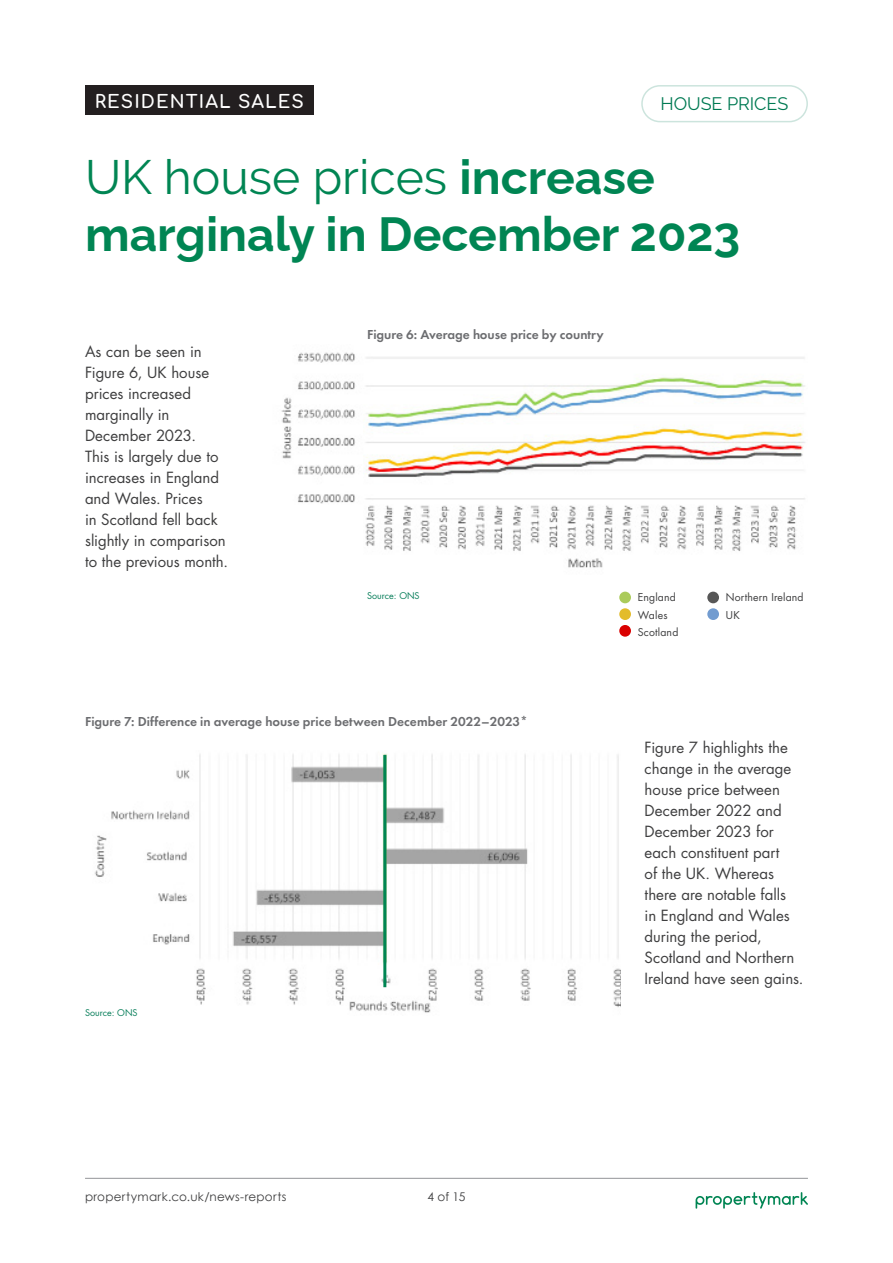
<style>
.page{position:relative;width:893px;height:1263px;background:#fff}
.page>*{position:absolute;margin:0;border:0;box-sizing:border-box;transform-origin:0 0}
.t1{font:700 48px/57.6px "Raleway";color:#008553}
.t2{font:700 18px "Comfortaa";letter-spacing:.06em;color:#fff}
.t3{font:18px "Raleway";letter-spacing:-.005em;color:#007a53}
.t4{font:15px/21px "Futura Std";color:#3e3e3f}
.t5{font:600 13.5px "Futura PT";color:#6c6d70}
.t6{font:12px "Century Gothic";letter-spacing:.02em;color:#3e3e3f}
.t7{font:10.5px "Futura Std";letter-spacing:.015em;color:#3e3e3f}
.t8{font:9px "Futura Std";color:#087e5a}
.s1{font-weight:400}
</style>
<div class="page">
<hr style="left:85px;top:1178px;width:723px;height:1px;background:#939598">
<svg style="left:696px;top:1192px;width:112px;height:16px"></svg>
<div style="left:85px;top:85px;width:229px;height:30px;background:#231f20"></div>
<div style="left:641px;top:85px;width:167px;height:37px;border:2px solid #cce4dd;border-radius:18px"></div>
<img style="left:281px;top:352px;width:524px;height:216px">
<img style="left:94px;top:753px;width:527px;height:260px">
<div style="left:707px;top:592px;width:12px;height:11px;background:#575757;border-radius:50%"></div>
<div style="left:619px;top:625px;width:12px;height:12px;background:#da0000;border-radius:50%"></div>
<div style="left:707px;top:608px;width:12px;height:12px;background:#729cd0;border-radius:50%"></div>
<div style="left:619px;top:608px;width:12px;height:12px;background:#e3bc2b;border-radius:50%"></div>
<div style="left:619px;top:592px;width:12px;height:11px;background:#abcb5b;border-radius:50%"></div>
<hr style="left:383px;top:755px;width:3px;height:232px;background:#008553">
<p class="t2" style="left:95px;top:85px;width:211px">RESIDENTIAL SALES</p>
<p class="t3" style="left:661px;top:93px;width:129px">HOUSE PRICES</p>
<p class="t1" style="left:85px;top:143px;width:657px"><span class="s1">UK house prices</span> increase marginaly in December 2023</p>
<p class="t4" style="left:85px;top:341px;width:145px">As can be seen in<br>Figure 6, UK house prices increased marginally in<br>December 2023.<br>This is largely due to increases in England and Wales. Prices<br>in Scotland fell back slightly in comparison to the previous month.</p>
<p class="t5" style="left:367px;top:326px;width:238px">Figure 6: Average house price by country</p>
<p class="t8" style="left:367px;top:590px;width:54px">Source: ONS</p>
<p class="t5" style="left:85px;top:713px;width:444px">Figure 7: Difference in average house price between December 2022–2023*</p>
<p class="t8" style="left:85px;top:1007px;width:54px">Source: ONS</p>
<p class="t7" style="left:638px;top:591px;width:39px">England</p>
<p class="t7" style="left:638px;top:608px;width:31px">Wales</p>
<p class="t7" style="left:638px;top:625px;width:42px">Scotland</p>
<p class="t7" style="left:726px;top:591px;width:79px">Northern Ireland</p>
<p class="t7" style="left:726px;top:608px;width:15px">UK</p>
<p class="t4" style="left:645px;top:737px;width:160px">Figure 7 highlights the change in the average house price between<br>December 2022 and<br>December 2023 for each constituent part<br>of the UK. Whereas there are notable falls<br>in England and Wales during the period,<br>Scotland and Northern<br>Ireland have seen gains.</p>
<p class="t6" style="left:85px;top:1188px;width:203px">propertymark.co.uk/news-reports</p>
<p class="t6" style="left:428px;top:1188px;width:39px">4 of 15</p>
</div>
